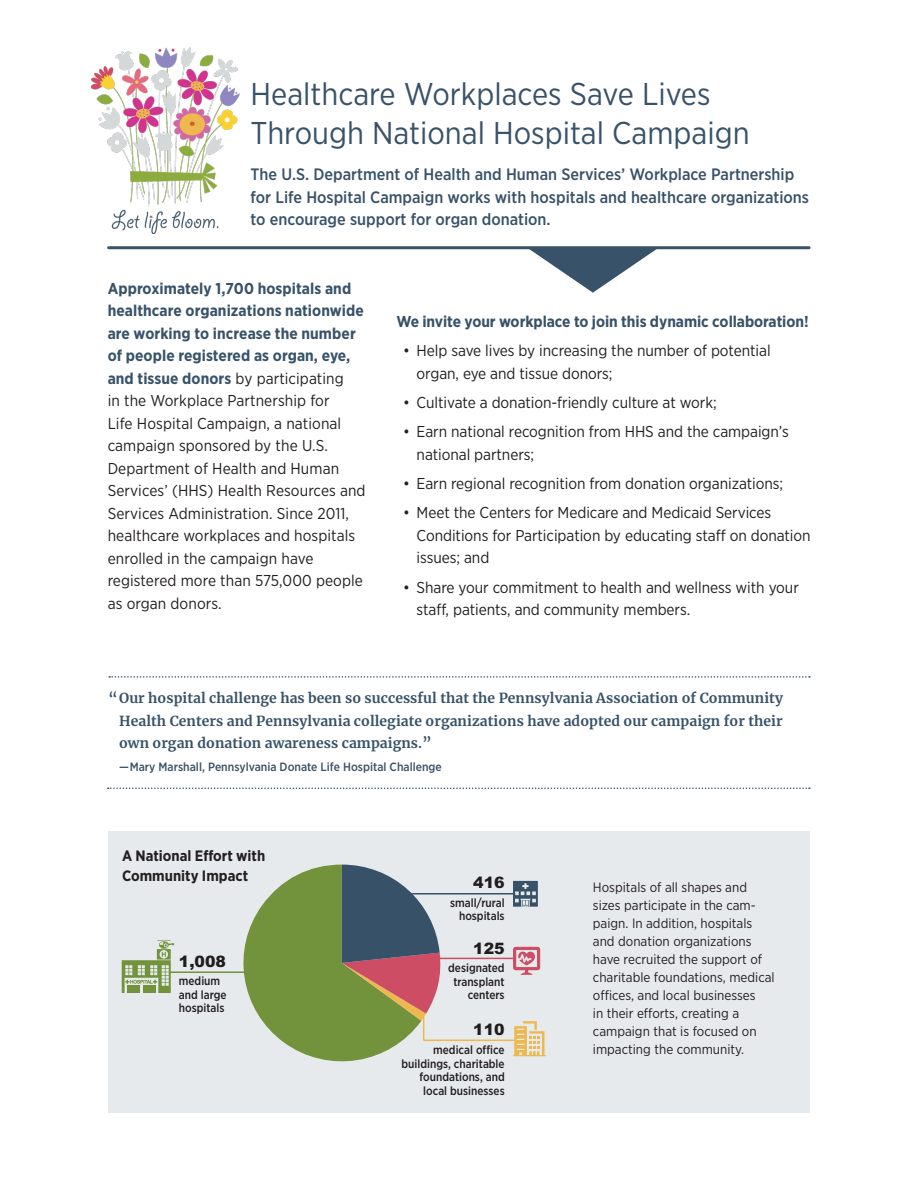
<style>
.page{position:relative;width:918px;height:1188px;background:#fff}
.page>*{position:absolute;margin:0;border:0;box-sizing:border-box;transform-origin:0 0}
.t1{font:31.5px/39px "Gotham Narrow";color:#385269}
.t2{font:500 16.5px/22.5px "Gotham Narrow";color:#385269}
.t3{font:15.75px/22.5px "Gotham Narrow";letter-spacing:-.005em;color:#231f20}
.t4{font:700 15.75px "Gotham Narrow";letter-spacing:-.005em;color:#385269}
.t5{font:900 15.75px "Arial";color:#211d1e}
.t6{font:700 15px/19.5px "Gotham Narrow";color:#231f20}
.t7{font:700 13.8px/22.5px "Merriweather";letter-spacing:.005em;color:#385269;text-align:justify}
.t8{font:13.5px/18px "Gotham Narrow";color:#231f20}
.t9{font:500 12px/13.5px "Gotham Narrow";color:#211d1e;text-align:right}
.t10{font:500 12px "Gotham Narrow";color:#385269}
.s1{font-weight:700;color:#385269}
</style>
<div class="page">
<div style="left:108px;top:831px;width:702px;height:282px;background:#e7eaed"></div>
<svg style="left:108px;top:788px;width:702px;height:1px"></svg>
<svg style="left:109px;top:676px;width:701px;height:2px"></svg>
<hr style="left:424px;top:1040px;width:90px;height:1px;background:#edb84d">
<hr style="left:170px;top:971px;width:75px;height:2px;background:#72923b">
<img style="left:91px;top:48px;width:149px;height:185px">
<hr style="left:109px;top:246px;width:700px;height:3px;background:#385269">
<svg style="left:527px;top:249px;width:132px;height:44px"></svg>
<svg style="left:122px;top:940px;width:52px;height:53px"></svg>
<svg style="left:513px;top:881px;width:25px;height:26px"></svg>
<hr style="left:410px;top:893px;width:105px;height:2px;background:#375268">
<hr style="left:438px;top:958px;width:76px;height:1px;background:#cd4e64">
<svg style="left:230px;top:865px;width:212px;height:197px"></svg>
<svg style="left:513px;top:947px;width:27px;height:28px"></svg>
<svg style="left:513px;top:1021px;width:33px;height:35px"></svg>
<h1 class="t1" style="left:251px;top:74px;width:501px">Healthcare Workplaces Save Lives<br>Through National Hospital Campaign</h1>
<p class="t2" style="left:251px;top:163px;width:560px">The U.S. Department of Health and Human Services’ Workplace Partnership for Life Hospital Campaign works with hospitals and healthcare organizations to encourage support for organ donation.</p>
<p class="t3" style="left:108px;top:277px;width:259px"><span class="s1">Approximately 1,700 hospitals and healthcare organizations nationwide are working to increase the number of people registered as organ, eye, and tissue donors</span> by participating<br>in the Workplace Partnership for<br>Life Hospital Campaign, a national campaign sponsored by the U.S.<br>Department of Health and Human Services’ (HHS) Health Resources and Services Administration. Since 2011, healthcare workplaces and hospitals enrolled in the campaign have registered more than 575,000 people as organ donors.</p>
<h2 class="t4" style="left:396px;top:312px;width:414px">We invite your workplace to join this dynamic collaboration!</h2>
<p class="t3" style="left:417px;top:339px;width:356px;text-indent:-13px">• Help save lives by increasing the number of potential organ, eye and tissue donors;</p>
<p class="t3" style="left:403px;top:391px;width:315px">• Cultivate a donation-friendly culture at work;</p>
<p class="t3" style="left:417px;top:420px;width:374px;text-indent:-13px">• Earn national recognition from HHS and the campaign’s national partners;</p>
<p class="t3" style="left:403px;top:472px;width:382px">• Earn regional recognition from donation organizations;</p>
<p class="t3" style="left:417px;top:501px;width:396px;text-indent:-13px">• Meet the Centers for Medicare and Medicaid Services<br>Conditions for Participation by educating staff on donation issues; and</p>
<p class="t3" style="left:417px;top:576px;width:384px;text-indent:-13px">• Share your commitment to health and wellness with your staff, patients, and community members.</p>
<p class="t7" style="left:119px;top:687px;width:665px;text-indent:-11px">“Our hospital challenge has been so successful that the Pennsylvania Association of Community Health Centers and Pennsylvania collegiate organizations have adopted our campaign for their own organ donation awareness campaigns.”</p>
<p class="t10" style="left:119px;top:760px;width:324px">—Mary Marshall, Pennsylvania Donate Life Hospital Challenge</p>
<h2 class="t6" style="left:122px;top:846px;width:145px">A National Effort with<br>Community Impact</h2>
<p class="t5" style="left:179px;top:950px;width:49px">1,008</p>
<p class="t9" style="left:179px;top:974px;width:49px;text-align:left">medium and large hospitals</p>
<p class="t5" style="left:473px;top:871px;width:33px">416</p>
<p class="t9" style="left:450px;top:896px;width:56px">small/rural hospitals</p>
<p class="t5" style="left:473px;top:937px;width:33px">125</p>
<p class="t9" style="left:448px;top:961px;width:58px">designated transplant centers</p>
<p class="t5" style="left:473px;top:1018px;width:33px">110</p>
<p class="t9" style="left:402px;top:1043px;width:105px">medical office buildings, charitable foundations, and local businesses</p>
<p class="t8" style="left:593px;top:878px;width:183px">Hospitals of all shapes and sizes participate in the cam&shy;paign. In addition, hospitals and donation organizations have recruited the support of charitable foundations, medical offces, and local businesses<br>in their efforts, creating a campaign that is focused on impacting the community.</p>
</div>
